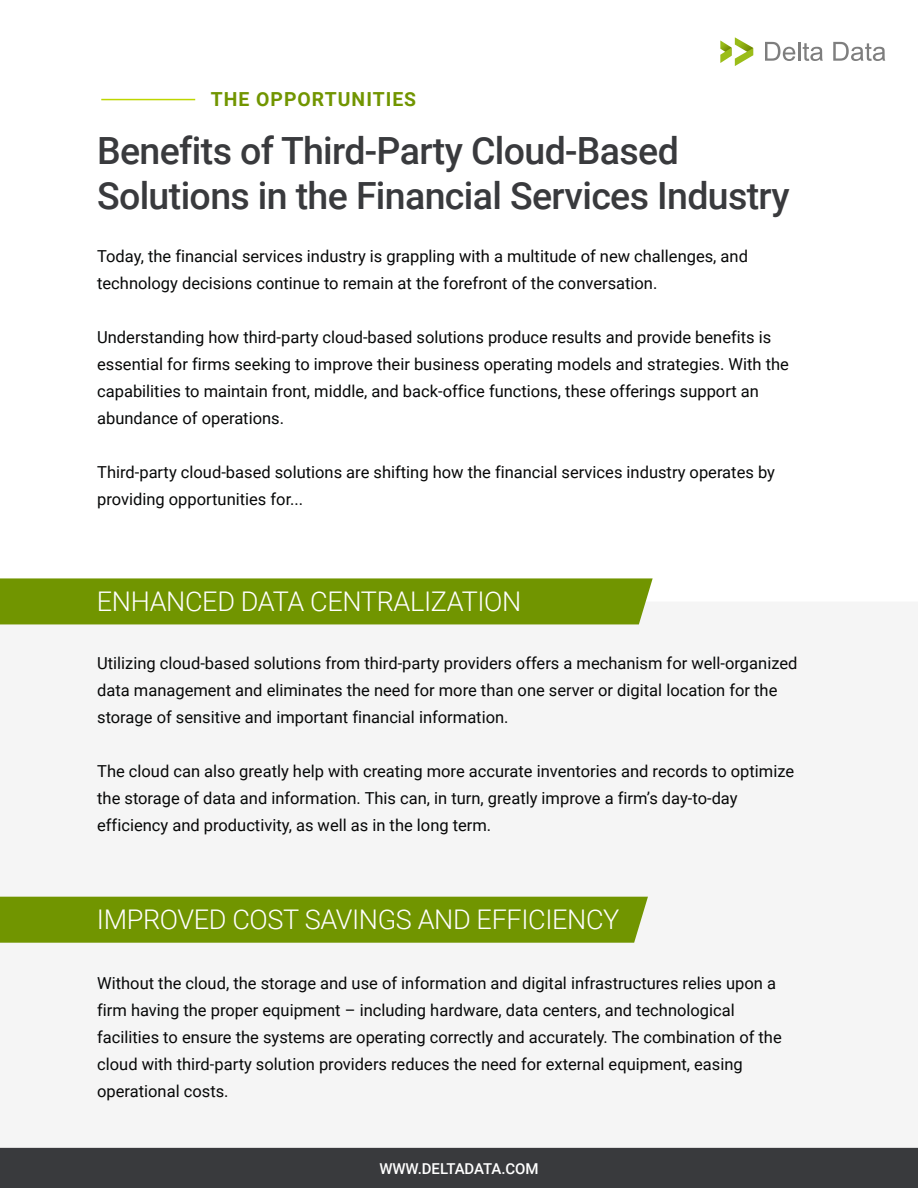
<style>
.page{position:relative;width:918px;height:1188px;background:#fff}
.page>*{position:absolute;margin:0;border:0;box-sizing:border-box;transform-origin:0 0}
.t1{font:500 37.5px/45px "Roboto";letter-spacing:-.015em;color:#393a3d}
.t2{font:300 27.15px "Roboto";letter-spacing:-.015em;color:#fff}
.t3{font:700 19.35px "Roboto";letter-spacing:.05em;color:#719500}
.t4{font:16.5px/27px "Roboto";color:#070808}
.t5{font:500 15px "Roboto";letter-spacing:-.005em;color:#fff}
</style>
<div class="page">
<div style="left:0;top:624px;width:918px;height:524px;background:#f5f5f5"></div>
<svg style="left:720px;top:37px;width:33px;height:29px"></svg>
<svg style="left:765px;top:42px;width:58px;height:19px"></svg>
<svg style="left:833px;top:42px;width:52px;height:19px"></svg>
<div style="left:0;top:1148px;width:918px;height:40px;background:#393a3d"></div>
<div style="left:0;top:578px;width:653px;height:46px;background:#719500"></div>
<div style="left:0;top:897px;width:648px;height:46px;background:#719500"></div>
<hr style="left:101px;top:99px;width:94px;height:1px;background:#bed600">
<p class="t3" style="left:211px;top:85px;width:207px">THE OPPORTUNITIES</p>
<h1 class="t1" style="left:97px;top:127px;width:694px">Benefits of Third-Party Cloud-Based<br>Solutions in the Financial Services Industry</h1>
<p class="t4" style="left:97px;top:242px;width:652px">Today, the financial services industry is grappling with a multitude of new challenges, and technology decisions continue to remain at the forefront of the conversation.</p>
<p class="t4" style="left:97px;top:323px;width:693px">Understanding how third-party cloud-based solutions produce results and provide benefits is essential for firms seeking to improve their business operating models and strategies. With the capabilities to maintain front, middle, and back-office functions, these offerings support an abundance of operations.</p>
<p class="t4" style="left:97px;top:458px;width:679px">Third-party cloud-based solutions are shifting how the financial services industry operates by providing opportunities for...</p>
<h2 class="t2" style="left:97px;top:583px;width:426px">ENHANCED DATA CENTRALIZATION</h2>
<p class="t4" style="left:97px;top:649px;width:702px">Utilizing cloud-based solutions from third-party providers offers a mechanism for well-organized data management and eliminates the need for more than one server or digital location for the storage of sensitive and important financial information.</p>
<p class="t4" style="left:97px;top:757px;width:699px">The cloud can also greatly help with creating more accurate inventories and records to optimize the storage of data and information. This can, in turn, greatly improve a firm’s day-to-day efficiency and productivity, as well as in the long term.</p>
<h2 class="t2" style="left:97px;top:901px;width:524px">IMPROVED COST SAVINGS AND EFFICIENCY</h2>
<p class="t4" style="left:97px;top:969px;width:686px">Without the cloud, the storage and use of information and digital infrastructures relies upon a firm having the proper equipment – including hardware, data centers, and technological facilities to ensure the systems are operating correctly and accurately. The combination of the cloud with third-party solution providers reduces the need for external equipment, easing operational costs.</p>
<p class="t5" style="left:379px;top:1158px;width:161px">WWW.DELTADATA.COM</p>
</div>
